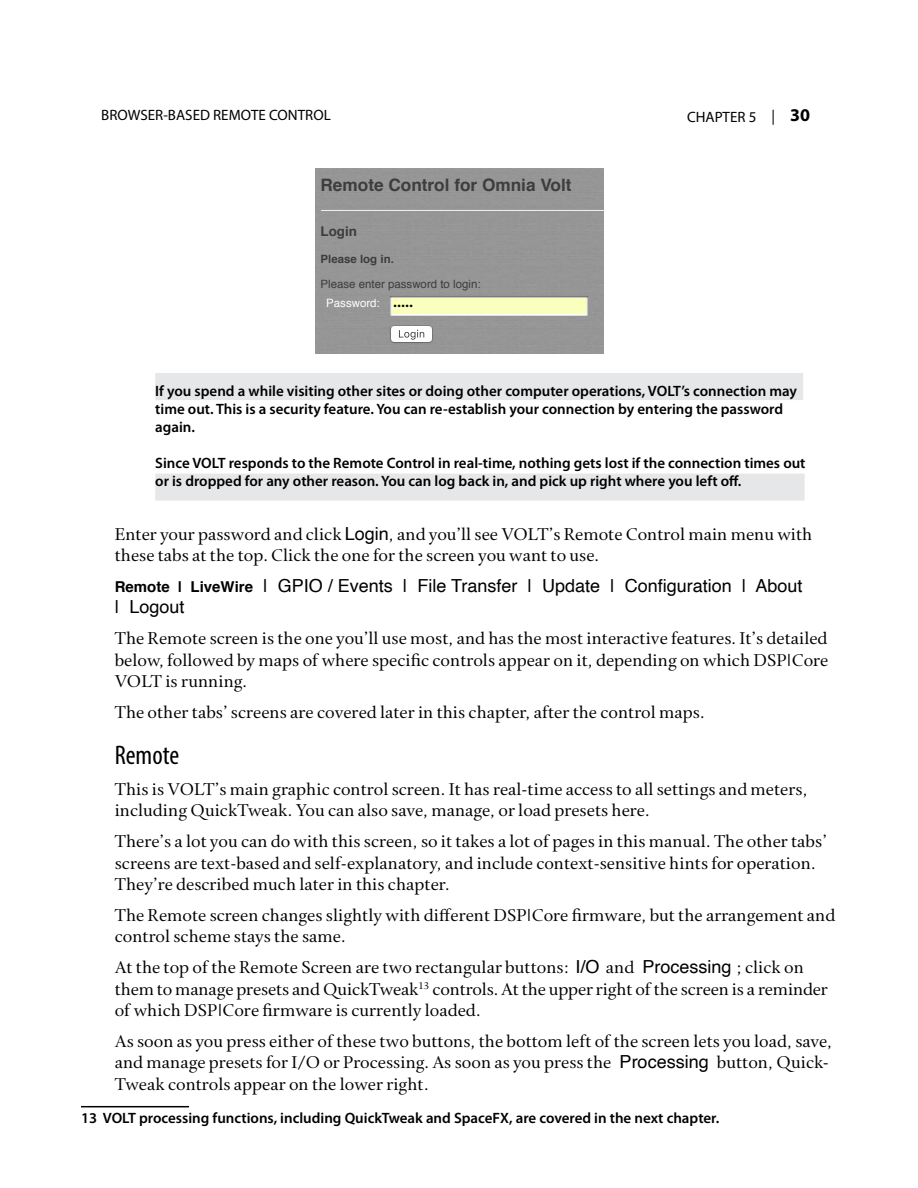
<style>
.page{position:relative;width:918px;height:1188px;background:#fff}
.page>*{position:absolute;margin:0;border:0;box-sizing:border-box;transform-origin:0 0}
.t1{font:condensed 27px "Myriad Pro";color:#000}
.t2{font:18px/21.6px "Cycles Nine Roman LF";color:#000}
.t3{font:18px/21.6px "Helvetica";color:#000}
.t4{font:700 17.1px "Helvetica";color:#3d3d3d}
.t5{font:600 15px/18px "Myriad Pro";color:#000}
.t6{font:15px "Myriad MM 400 600";color:#000}
.t7{font:700 13.35px "Helvetica";color:#3d3d3d}
.t8{font:11.4px/19px "Helvetica";color:#3d3d3d}
.t9{font:700 11.4px "Helvetica";color:#3d3d3d}
.t10{font:10.2px "Times";color:#000}
.s1{font-family:"Myriad Pro";font-weight:700;font-size:18px}
.s2{color:#fff}
.s3{color:#000}
.s4{font-family:"Helvetica"}
.s5{font-weight:700;font-size:15px}
</style>
<div class="page">
<div style="left:155px;top:373px;width:648px;height:27px;background:#e6e7e8"></div>
<div style="left:155px;top:474px;width:650px;height:27px;background:#e6e7e8"></div>
<div style="left:316px;top:168px;width:287px;height:186px;background:#969696"></div>
<hr style="left:321px;top:209px;width:282px;height:1px;background:#9a9a9a">
<hr style="left:321px;top:210px;width:282px;height:1px;background:#eee">
<img style="left:390px;top:297px;width:198px;height:19px">
<img style="left:390px;top:325px;width:43px;height:18px">
<svg style="left:399px;top:330px;width:25px;height:10px"></svg>
<hr style="left:81px;top:1106px;width:108px;height:1px;background:#000">
<p class="t6" style="left:101px;top:108px;width:231px">BROWSER-BASED REMOTE CONTROL</p>
<p class="t6" style="left:687px;top:110px;width:124px">CHAPTER 5 | <span class="s1">30</span></p>
<p class="t4" style="left:321px;top:171px;width:253px">Remote Control for Omnia Volt</p>
<p class="t7" style="left:321px;top:221px;width:38px">Login</p>
<p class="t9" style="left:321px;top:250px;width:75px">Please log in.</p>
<p class="t8" style="left:326px;top:275px;width:156px;text-indent:-6px">Please enter password to login:<br><span class="s2">Password:</span> <span class="s3">•••••</span></p>
<p class="t5" style="left:155px;top:381px;width:643px">If you spend a while visiting other sites or doing other computer operations, VOLT’s connection may time out. This is a security feature. You can re-establish your connection by entering the password again.</p>
<p class="t5" style="left:155px;top:453px;width:652px">Since VOLT responds to the Remote Control in real-time, nothing gets lost if the connection times out or is dropped for any other reason. You can log back in, and pick up right where you left off.</p>
<p class="t2" style="left:115px;top:523px;width:699px">Enter your password and click <span class="s4">Login</span>, and you’ll see VOLT’s Remote Control main menu with these tabs at the top. Click the one for the screen you want to use.</p>
<p class="t3" style="left:115px;top:575px;width:689px"><span class="s5">Remote | LiveWire</span> | GPIO / Events | File Transfer | Update | Configuration | About | Logout</p>
<p class="t2" style="left:115px;top:628px;width:715px;text-align:justify">The Remote screen is the one you’ll use most, and has the most interactive features. It’s detailed below, followed by maps of where specific controls appear on it, depending on which DSP|Core VOLT is running.</p>
<p class="t2" style="left:115px;top:701px;width:591px">The other tabs’ screens are covered later in this chapter, after the control maps.</p>
<h1 class="t1" style="left:115px;top:739px;width:66px">Remote</h1>
<p class="t2" style="left:115px;top:779px;width:694px">This is VOLT’s main graphic control screen. It has real-time access to all settings and meters, including QuickTweak. You can also save, manage, or load presets here.</p>
<p class="t2" style="left:115px;top:831px;width:714px">There’s a lot you can do with this screen, so it takes a lot of pages in this manual. The other tabs’ screens are text-based and self-explanatory, and include context-sensitive hints for operation.<br>They’re described much later in this chapter.</p>
<p class="t2" style="left:115px;top:905px;width:722px">The Remote screen changes slightly with different DSP|Core firmware, but the arrangement and control scheme stays the same.</p>
<p class="t2" style="left:115px;top:957px;width:715px">At the top of the Remote Screen are two rectangular buttons: <span class="s4">I/O</span> and <span class="s4">Processing</span> ; click on them to manage presets and QuickTweak<sup>13</sup> controls. At the upper right of the screen is a reminder of which DSP|Core firmware is currently loaded.</p>
<p class="t2" style="left:115px;top:1031px;width:719px">As soon as you press either of these two buttons, the bottom left of the screen lets you load, save, and manage presets for I/O or Processing. As soon as you press the <span class="s4">Processing</span> button, Quick-<br>Tweak controls appear on the lower right.</p>
<p class="t5" style="left:81px;top:1109px;width:640px">13 VOLT processing functions, including QuickTweak and SpaceFX, are covered in the next chapter.</p>
<p class="t10" style="left:310px;top:874px;width:159px">http://192.168.1.168/cgi-bin/omnia.cgi</p>
</div>
